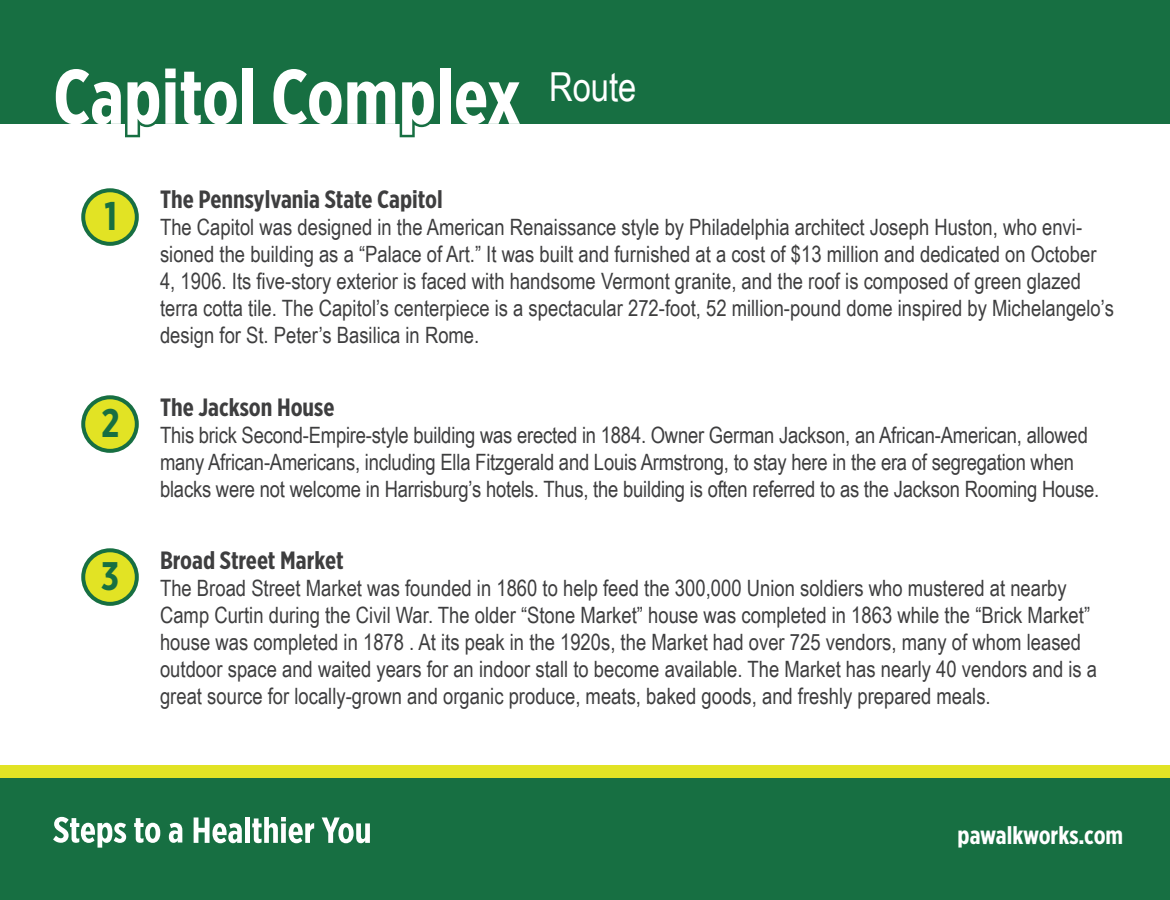
<style>
.page{position:relative;width:1170px;height:900px;background:#fff}
.page>*{position:absolute;margin:0;border:0;box-sizing:border-box;transform-origin:0 0}
.t1{font:700 77.5px "Gotham X Narrow";color:#fff}
.t2{font:40px "Arial Narrow";color:#fff}
.t3{font:700 39.75px "Gotham X Narrow";color:#176f42}
.t4{font:700 25px "Gotham X Narrow";color:#3e3e3f}
.t5{font:700 25px "Gotham X Narrow";color:#fff}
.t6{font:22.5px/27px "Arial Narrow";color:#3e3e3f}
</style>
<div class="page">
<div style="left:0;top:765px;width:1170px;height:135px;background:#e2e324"></div>
<div style="left:0;top:0;width:1170px;height:124px;background:#176f42"></div>
<div style="left:0;top:778px;width:1170px;height:122px;background:#176f42"></div>
<svg style="left:53px;top:817px;width:73px;height:31px"></svg>
<svg style="left:134px;top:818px;width:26px;height:25px"></svg>
<svg style="left:169px;top:823px;width:13px;height:20px"></svg>
<svg style="left:194px;top:817px;width:48px;height:26px"></svg>
<div style="left:245px;top:817px;width:5px;height:26px;background:#fff"></div>
<svg style="left:252px;top:817px;width:62px;height:26px"></svg>
<svg style="left:322px;top:817px;width:48px;height:26px"></svg>
<svg style="left:125px;top:124px;width:30px;height:14px"></svg>
<svg style="left:399px;top:124px;width:31px;height:14px"></svg>
<div style="left:83px;top:190px;width:54px;height:54px;background:#e2e324;border-radius:50%"></div>
<div style="left:81px;top:188px;width:58px;height:58px;border:4px solid #176f42;border-radius:50%"></div>
<div style="left:83px;top:397px;width:54px;height:54px;background:#e2e324;border-radius:50%"></div>
<div style="left:81px;top:395px;width:58px;height:58px;border:4px solid #176f42;border-radius:50%"></div>
<div style="left:83px;top:550px;width:54px;height:54px;background:#e2e324;border-radius:50%"></div>
<div style="left:81px;top:548px;width:58px;height:58px;border:4px solid #176f42;border-radius:50%"></div>
<h1 class="t1" style="left:53px;top:49px;width:469px">Capitol Complex</h1>
<h2 class="t2" style="left:549px;top:58px;width:89px">Route</h2>
<h3 class="t3" style="left:105px;top:192px;width:14px">1</h3>
<h3 class="t3" style="left:101px;top:399px;width:20px">2</h3>
<h3 class="t3" style="left:101px;top:552px;width:19px">3</h3>
<p class="t4" style="left:160px;top:184px;width:284px">The Pennsylvania State Capitol</p>
<p class="t6" style="left:160px;top:213px;width:955px">The Capitol was designed in the American Renaissance style by Philadelphia architect Joseph Huston, who envi&shy;sioned the building as a “Palace of Art.” It was built and furnished at a cost of $13 million and dedicated on October 4, 1906. Its five-story exterior is faced with handsome Vermont granite, and the roof is composed of green glazed terra cotta tile. The Capitol’s centerpiece is a spectacular 272-foot, 52 million-pound dome inspired by Michelangelo’s design for St. Peter’s Basilica in Rome.</p>
<p class="t4" style="left:160px;top:392px;width:176px">The Jackson House</p>
<p class="t6" style="left:160px;top:421px;width:941px">This brick Second-Empire-style building was erected in 1884. Owner German Jackson, an African-American, allowed many African-Americans, including Ella Fitzgerald and Louis Armstrong, to stay here in the era of segregation when blacks were not welcome in Harrisburg’s hotels. Thus, the building is often referred to as the Jackson Rooming House.</p>
<p class="t4" style="left:160px;top:545px;width:185px">Broad Street Market</p>
<p class="t6" style="left:160px;top:574px;width:939px">The Broad Street Market was founded in 1860 to help feed the 300,000 Union soldiers who mustered at nearby Camp Curtin during the Civil War. The older “Stone Market” house was completed in 1863 while the “Brick Market” house was completed in 1878 . At its peak in the 1920s, the Market had over 725 vendors, many of whom leased outdoor space and waited years for an indoor stall to become available. The Market has nearly 40 vendors and is a great source for locally-grown and organic produce, meats, baked goods, and freshly prepared meals.</p>
<p class="t5" style="left:958px;top:820px;width:167px">pawalkworks.com</p>
</div>
